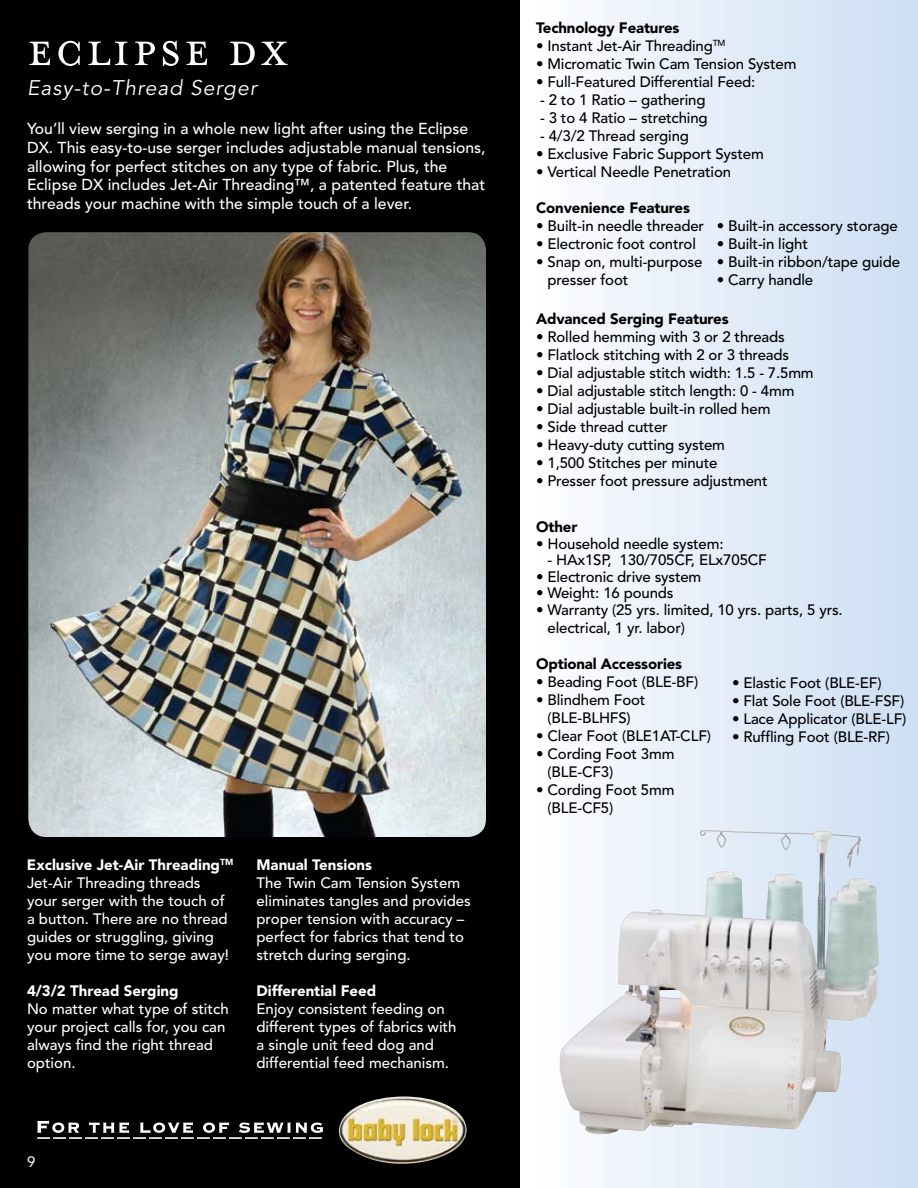
<style>
.page{position:relative;width:918px;height:1188px;background:#fff}
.page>*{position:absolute;margin:0;border:0;box-sizing:border-box;transform-origin:0 0}
.t1{font:54px "Mrs Eaves All Small Caps";letter-spacing:.05em;color:#fff}
.t2{font:italic 21px "Avenir";letter-spacing:.05em;color:#fff}
.t3{font:500 15.75px/18.9px "Avenir";color:#fff}
.t4{font:500 15px/18px "Avenir";letter-spacing:-.01em;color:#000}
.t5{font:500 15px/18px "Avenir";color:#fff}
.t6{font:900 15px "Avenir";letter-spacing:-.01em;color:#000}
.t7{font:900 15px "Avenir";color:#fff}
.t8{font:15px "Avenir";color:#fff}
.s1{font-weight:900}
</style>
<div class="page">
<svg style="left:559px;top:0;width:359px;height:1188px"></svg>
<div style="left:0;top:0;width:520px;height:1188px;background:#000"></div>
<img style="left:618px;top:830px;width:202px;height:165px">
<img style="left:28px;top:232px;width:458px;height:605px">
<img style="left:338px;top:1097px;width:129px;height:67px">
<svg style="left:37px;top:1120px;width:287px;height:19px"></svg>
<h1 class="t1" style="left:27px;top:29px;width:263px">ECLIPSE DX</h1>
<h2 class="t2" style="left:27px;top:76px;width:231px">Easy-to-Thread Serger</h2>
<p class="t3" style="left:27px;top:119px;width:460px">You’ll view serging in a whole new light after using the Eclipse DX. This easy-to-use serger includes adjustable manual tensions, allowing for perfect stitches on any type of fabric. Plus, the Eclipse DX includes Jet-Air Threading™, a patented feature that threads your machine with the simple touch of a lever.</p>
<p class="t5" style="left:27px;top:856px;width:208px"><span class="s1">Exclusive Jet-Air Threading</span><sup>TM<br></sup>Jet-Air Threading threads your serger with the touch of a button. There are no thread guides or struggling, giving you more time to serge away!</p>
<p class="t7" style="left:27px;top:982px;width:153px">4/3/2 Thread Serging</p>
<p class="t5" style="left:27px;top:1000px;width:203px">No matter what type of stitch your project calls for, you can always find the right thread option.</p>
<p class="t7" style="left:256px;top:856px;width:117px">Manual Tensions</p>
<p class="t5" style="left:256px;top:874px;width:216px">The Twin Cam Tension System eliminates tangles and provides proper tension with accuracy – perfect for fabrics that tend to stretch during serging.</p>
<p class="t7" style="left:256px;top:982px;width:121px">Differential Feed</p>
<p class="t5" style="left:256px;top:1000px;width:201px">Enjoy consistent feeding on different types of fabrics with a single unit feed dog and differential feed mechanism.</p>
<p class="t8" style="left:27px;top:1153px;width:10px">9</p>
<p class="t6" style="left:536px;top:19px;width:145px">Technology Features</p>
<p class="t4" style="left:536px;top:37px;width:191px">• Instant Jet-Air Threading<sup>TM</sup></p>
<p class="t4" style="left:536px;top:55px;width:262px">• Micromatic Twin Cam Tension System</p>
<p class="t4" style="left:536px;top:73px;width:221px">• Full-Featured Differential Feed:</p>
<p class="t4" style="left:540px;top:91px;width:167px">- 2 to 1 Ratio – gathering</p>
<p class="t4" style="left:540px;top:109px;width:169px">- 3 to 4 Ratio – stretching</p>
<p class="t4" style="left:540px;top:127px;width:150px">- 4/3/2 Thread serging</p>
<p class="t4" style="left:536px;top:145px;width:229px">• Exclusive Fabric Support System</p>
<p class="t4" style="left:536px;top:163px;width:197px">• Vertical Needle Penetration</p>
<p class="t6" style="left:536px;top:199px;width:155px">Convenience Features</p>
<p class="t4" style="left:536px;top:217px;width:169px">• Built-in needle threader</p>
<p class="t4" style="left:536px;top:235px;width:161px">• Electronic foot control</p>
<p class="t4" style="left:548px;top:253px;width:156px;text-indent:-11px">• Snap on, multi-purpose presser foot</p>
<p class="t4" style="left:717px;top:217px;width:183px">• Built-in accessory storage</p>
<p class="t4" style="left:717px;top:235px;width:93px">• Built-in light</p>
<p class="t4" style="left:717px;top:253px;width:185px">• Built-in ribbon/tape guide</p>
<p class="t4" style="left:717px;top:271px;width:98px">• Carry handle</p>
<p class="t6" style="left:536px;top:310px;width:194px">Advanced Serging Features</p>
<p class="t4" style="left:536px;top:328px;width:250px">• Rolled hemming with 3 or 2 threads</p>
<p class="t4" style="left:536px;top:346px;width:255px">• Flatlock stitching with 2 or 3 threads</p>
<p class="t4" style="left:536px;top:364px;width:279px">• Dial adjustable stitch width: 1.5 - 7.5mm</p>
<p class="t4" style="left:536px;top:382px;width:260px">• Dial adjustable stitch length: 0 - 4mm</p>
<p class="t4" style="left:536px;top:400px;width:236px">• Dial adjustable built-in rolled hem</p>
<p class="t4" style="left:536px;top:418px;width:133px">• Side thread cutter</p>
<p class="t4" style="left:536px;top:436px;width:190px">• Heavy-duty cutting system</p>
<p class="t4" style="left:536px;top:454px;width:183px">• 1,500 Stitches per minute</p>
<p class="t4" style="left:536px;top:472px;width:233px">• Presser foot pressure adjustment</p>
<p class="t6" style="left:536px;top:518px;width:43px">Other</p>
<p class="t4" style="left:536px;top:535px;width:189px">• Household needle system:</p>
<p class="t4" style="left:548px;top:552px;width:221px">- HAx1SP, 130/705CF, ELx705CF</p>
<p class="t4" style="left:536px;top:568px;width:167px">• Electronic drive system</p>
<p class="t4" style="left:536px;top:585px;width:139px">• Weight: 16 pounds</p>
<p class="t4" style="left:548px;top:601px;width:297px;text-indent:-11px">• Warranty (25 yrs. limited, 10 yrs. parts, 5 yrs. electrical, 1 yr. labor)</p>
<p class="t6" style="left:536px;top:655px;width:148px">Optional Accessories</p>
<p class="t4" style="left:536px;top:673px;width:164px">• Beading Foot (BLE-BF)</p>
<p class="t4" style="left:536px;top:691px;width:111px;text-align:center">• Blindhem Foot (BLE-BLHFS)</p>
<p class="t4" style="left:536px;top:727px;width:176px">• Clear Foot (BLE1AT-CLF)</p>
<p class="t4" style="left:548px;top:745px;width:128px;text-indent:-11px">• Cording Foot 3mm (BLE-CF3)</p>
<p class="t4" style="left:548px;top:781px;width:128px;text-indent:-11px">• Cording Foot 5mm (BLE-CF5)</p>
<p class="t4" style="left:732px;top:674px;width:151px">• Elastic Foot (BLE-EF)</p>
<p class="t4" style="left:732px;top:692px;width:174px">• Flat Sole Foot (BLE-FSF)</p>
<p class="t4" style="left:732px;top:710px;width:176px">• Lace Applicator (BLE-LF)</p>
<p class="t4" style="left:732px;top:728px;width:159px">• Ruffling Foot (BLE-RF)</p>
</div>
